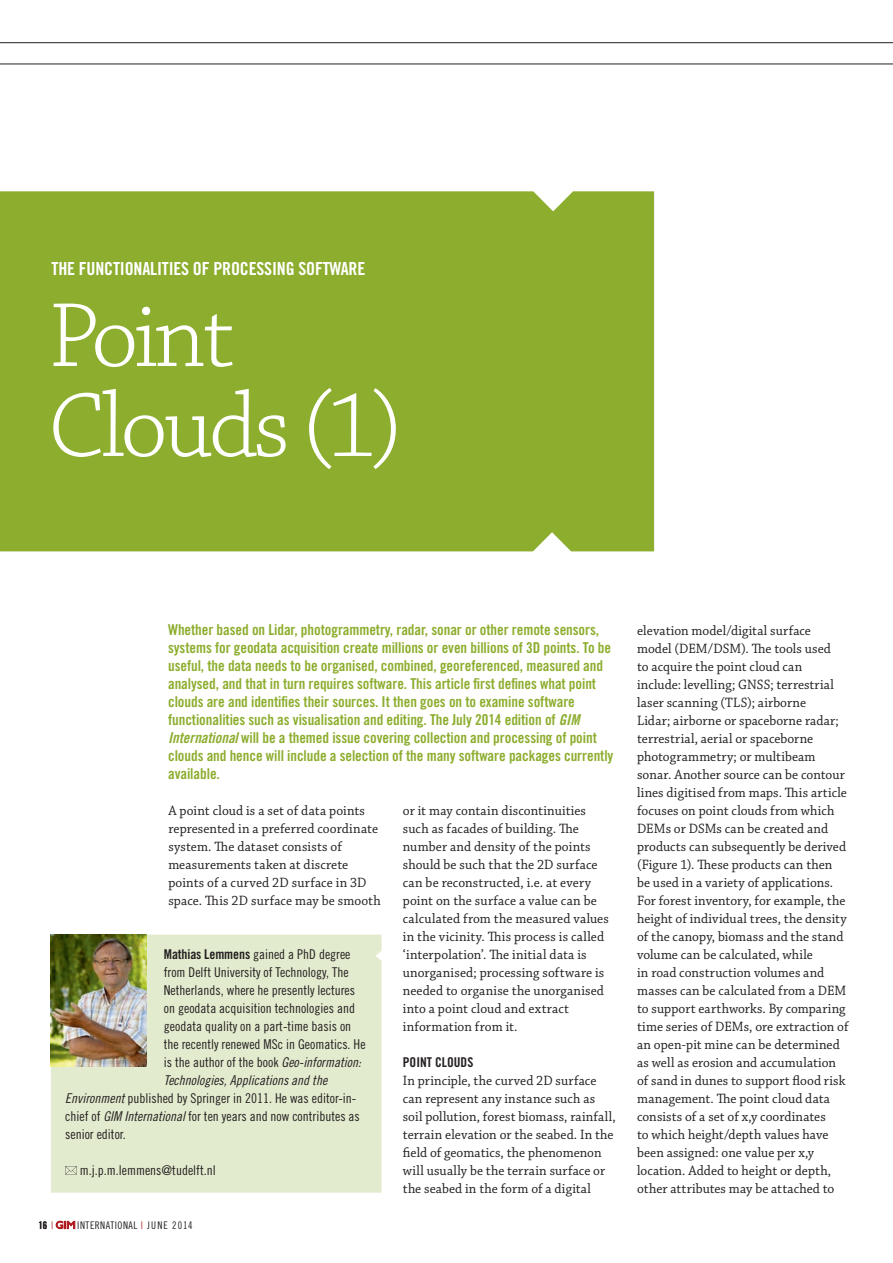
<style>
.page{position:relative;width:893px;height:1263px;background:#fff}
.page>*{position:absolute;margin:0;border:0;box-sizing:border-box;transform-origin:0 0}
.t1{font:300 96px/90px "Chaparral Pro";letter-spacing:-.045em;color:#fff}
.t2{font:18px "Trade Gothic LT Std Bd Cn 20";letter-spacing:-.01em;color:#fff}
.t3{font:15px/18px "Trade Gothic LT Std Bd Cn 20";letter-spacing:-.005em;color:#8cad2d}
.t4{font:14.25px/18px "Chaparral Pro";letter-spacing:.005em;color:#231f20;scale:.95 1}
.t5{font:13.5px/18px "Trade Gothic LT Std Cn 18";color:#231f20}
.t6{font:13.5px "Trade Gothic LT Std Cn 18 Obl";color:#231f20}
.t7{font:13.5px "Trade Gothic LT Std Bd Cn 20";color:#231f20}
.t8{font:10.5px "Trade Gothic LT Std Cn 18";letter-spacing:.06em;color:#231f20;scale:.95 1}
.t9{font:10.5px "Trade Gothic LT Std Bd Cn 20";color:#231f20;scale:.95 1}
.s1{font-family:"Trade Gothic LT Std Bd Cn 20 Obl"}
.s2{font-family:"Trade Gothic LT Std Bd Cn 20"}
.s3{font-family:"Trade Gothic LT Std Cn 18 Obl"}
.s4{font-family:"Trade Gothic LT Std Cn 18";color:#ae1a1e}
.s5{color:#ae1a1e}
</style>
<div class="page">
<hr style="left:0;top:42px;width:893px;height:1px;background:#231f20">
<hr style="left:0;top:64px;width:893px;height:1px;background:#231f20">
<svg style="left:56px;top:1221px;width:19px;height:8px"></svg>
<div style="left:0;top:191px;width:654px;height:360px;background:#8cad2d"></div>
<div style="left:51px;top:934px;width:331px;height:259px;background:#e3ebce"></div>
<img style="left:51px;top:934px;width:96px;height:133px">
<svg style="left:65px;top:1166px;width:12px;height:9px"></svg>
<p class="t2" style="left:52px;top:262px;width:315px">THE FUNCTIONALITIES OF PROCESSING SOFTWARE</p>
<h1 class="t1" style="left:48px;top:298px;width:355px">Point<br>Clouds (1)</h1>
<p class="t3" style="left:168px;top:621px;width:447px">Whether based on Lidar, photogrammetry, radar, sonar or other remote sensors, systems for geodata acquisition create millions or even billions of 3D points. To be useful, the data needs to be organised, combined, georeferenced, measured and analysed, and that in turn requires software. This article first defines what point clouds are and identifies their sources. It then goes on to examine software functionalities such as visualisation and editing. The July 2014 edition of <span class="s1">GIM International</span> will be a themed issue covering collection and processing of point clouds and hence will include a selection of the many software packages currently available.</p>
<p class="t4" style="left:168px;top:802px;width:225px">A point cloud is a set of data points represented in a preferred coordinate system. The dataset consists of measurements taken at discrete points of a curved 2D surface in 3D space. This 2D surface may be smooth</p>
<p class="t4" style="left:403px;top:802px;width:218px">or it may contain discontinuities such as facades of building. The number and density of the points should be such that the 2D surface can be reconstructed, i.e. at every point on the surface a value can be calculated from the measured values in the vicinity. This process is called ‘interpolation’. The initial data is unorganised; processing software is needed to organise the unorganised into a point cloud and extract information from it.</p>
<p class="t7" style="left:403px;top:1057px;width:72px">POINT CLOUDS</p>
<p class="t4" style="left:403px;top:1072px;width:226px">In principle, the curved 2D surface can represent any instance such as soil pollution, forest biomass, rainfall, terrain elevation or the seabed. In the field of geomatics, the phenomenon will usually be the terrain surface or the seabed in the form of a digital</p>
<p class="t5" style="left:164px;top:946px;width:203px"><span class="s2">Mathias Lemmens</span> gained a PhD degree from Delft University of Technology, The Netherlands, where he presently lectures on geodata acquisition technologies and geodata quality on a part-time basis on the recently renewed MSc in Geomatics. He is the author of the book <span class="s3">Geo-information:</span></p>
<p class="t6" style="left:164px;top:1075px;width:165px">Technologies, Applications and the</p>
<p class="t5" style="left:65px;top:1090px;width:296px"><span class="s3">Environment</span> published by Springer in 2011. He was editor-in&shy;chief of <span class="s3">GIM International</span> for ten years and now contributes as senior editor.</p>
<p class="t5" style="left:80px;top:1162px;width:138px">m.j.p.m.lemmens@tudelft.nl</p>
<p class="t9" style="left:39px;top:1221px;width:17px">16 <span class="s4">|</span></p>
<p class="t8" style="left:77px;top:1221px;width:123px">INTERNATIONAL <span class="s5">|</span> JUNE 2014</p>
<p class="t4" style="left:637px;top:622px;width:224px">elevation model/digital surface model (DEM/DSM). The tools used<br>to acquire the point cloud can include: levelling; GNSS; terrestrial laser scanning (TLS); airborne<br>Lidar; airborne or spaceborne radar; terrestrial, aerial or spaceborne photogrammetry; or multibeam sonar. Another source can be contour lines digitised from maps. This article focuses on point clouds from which DEMs or DSMs can be created and products can subsequently be derived (Figure 1). These products can then be used in a variety of applications.<br>For forest inventory, for example, the height of individual trees, the density of the canopy, biomass and the stand volume can be calculated, while<br>in road construction volumes and masses can be calculated from a DEM to support earthworks. By comparing time series of DEMs, ore extraction of an open-pit mine can be determined as well as erosion and accumulation of sand in dunes to support flood risk management. The point cloud data consists of a set of x,y coordinates<br>to which height/depth values have been assigned: one value per x,y location. Added to height or depth, other attributes may be attached to</p>
</div>
